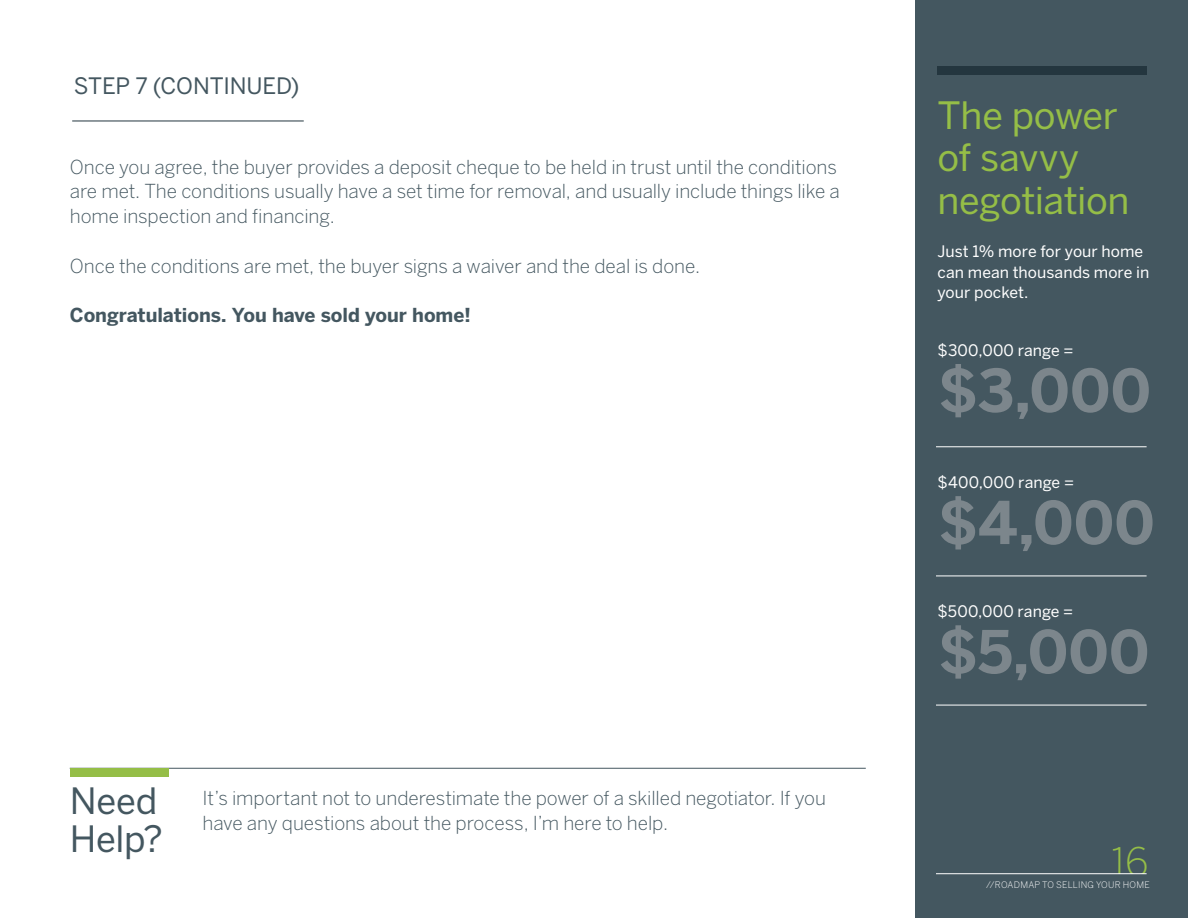
<style>
.page{position:relative;width:1188px;height:918px;background:#fff}
.page>*{position:absolute;margin:0;border:0;box-sizing:border-box;transform-origin:0 0}
.t1{font:700 58.5px "Benton Sans";color:#7c868c}
.t2{font:300 39px "Benton Sans";color:#95be47}
.t3{font:37.5px/42.6px "Benton Sans";letter-spacing:-.01em;color:#95be47}
.t4{font:36px/37.5px "Benton Sans";letter-spacing:-.005em;color:#445760}
.t5{font:22.5px "Benton Sans";letter-spacing:-.01em;color:#445760}
.t6{font:300 19.2px/24.8px "Benton Sans";letter-spacing:-.005em;color:#445760}
.t7{font:700 19.2px "Benton Sans";letter-spacing:-.005em;color:#445760}
.t8{font:15.75px/20.2px "Benton Sans";letter-spacing:.005em;color:#fff}
.t9{font:300 9px "Benton Sans";letter-spacing:.025em;color:#fff}
</style>
<div class="page">
<div style="left:915px;top:0;width:273px;height:918px;background:#445760"></div>
<div style="left:937px;top:67px;width:210px;height:8px;background:#24363f"></div>
<hr style="left:936px;top:873px;width:211px;height:1px;background:#fff">
<hr style="left:936px;top:446px;width:211px;height:1px;background:#fff">
<hr style="left:936px;top:576px;width:211px;height:1px;background:#fff">
<hr style="left:936px;top:705px;width:211px;height:1px;background:#fff">
<hr style="left:72px;top:121px;width:232px;height:1px;background:#22363f">
<hr style="left:70px;top:768px;width:796px;height:1px;background:#445760">
<div style="left:70px;top:768px;width:99px;height:9px;background:#95be47"></div>
<p class="t5" style="left:74px;top:73px;width:227px">STEP 7 (CONTINUED)</p>
<p class="t6" style="left:70px;top:154px;width:772px">Once you agree, the buyer provides a deposit cheque to be held in trust until the conditions are met. The conditions usually have a set time for removal, and usually include things like a home inspection and financing.</p>
<p class="t6" style="left:70px;top:253px;width:632px">Once the conditions are met, the buyer signs a waiver and the deal is done.</p>
<p class="t7" style="left:70px;top:304px;width:403px">Congratulations. You have sold your home!</p>
<h3 class="t4" style="left:70px;top:782px;width:95px">Need<br>Help?</h3>
<p class="t6" style="left:202px;top:786px;width:625px">It’s important not to underestimate the power of a skilled negotiator. If you have any questions about the process, I’m here to help.</p>
<h3 class="t3" style="left:938px;top:93px;width:194px">The power of savvy negotiation</h3>
<p class="t8" style="left:938px;top:241px;width:213px">Just 1% more for your home can mean thousands more in your pocket.</p>
<p class="t8" style="left:938px;top:340px;width:138px">$300,000 range =</p>
<h1 class="t1" style="left:938px;top:356px;width:214px">$3,000</h1>
<p class="t8" style="left:938px;top:472px;width:138px">$400,000 range =</p>
<h1 class="t1" style="left:938px;top:488px;width:218px">$4,000</h1>
<p class="t8" style="left:938px;top:601px;width:137px">$500,000 range =</p>
<h1 class="t1" style="left:938px;top:617px;width:213px">$5,000</h1>
<h2 class="t2" style="left:1110px;top:839px;width:40px">16</h2>
<p class="t9" style="left:986px;top:879px;width:165px">//ROADMAP TO SELLING YOUR HOME</p>
</div>
